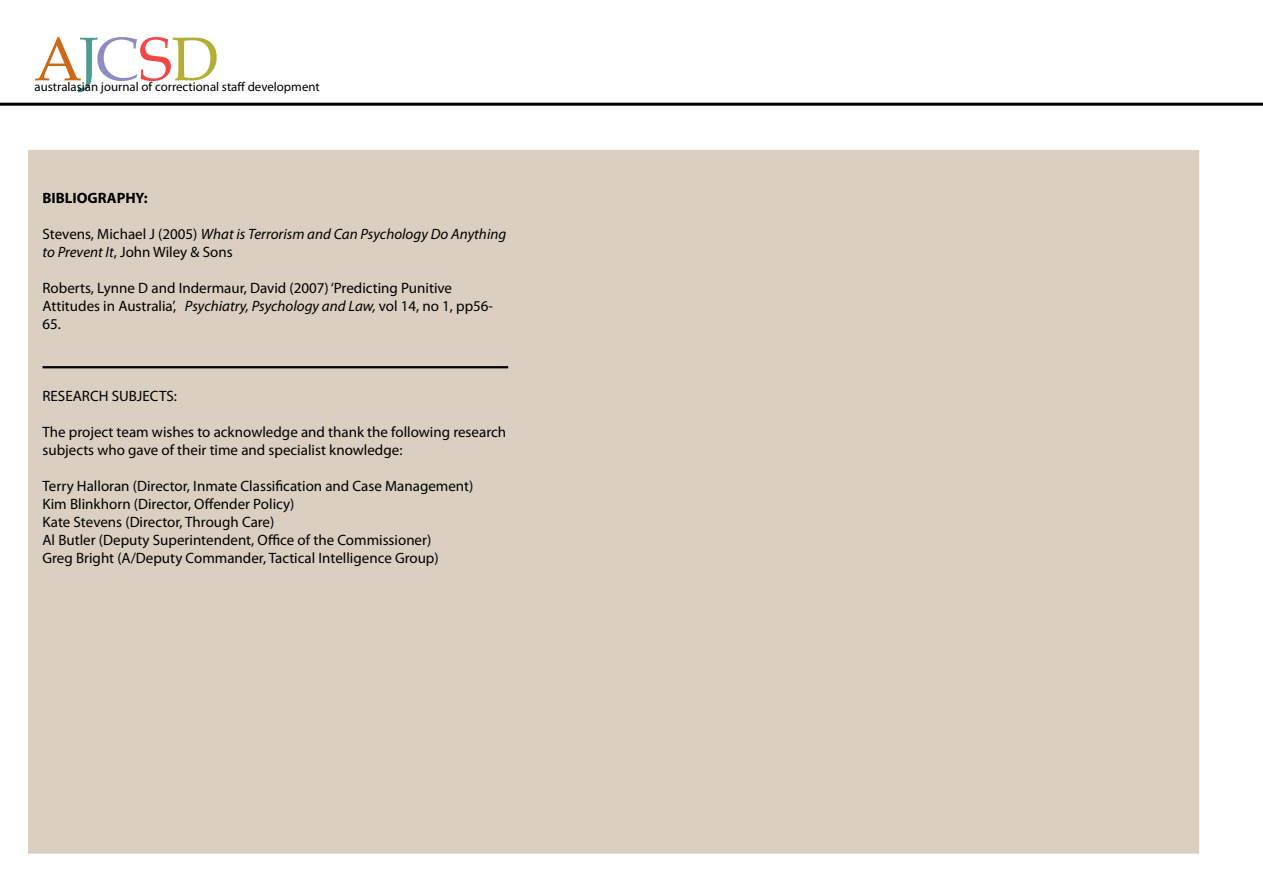
<style>
.page{position:relative;width:1263px;height:893px;background:#fff}
.page>*{position:absolute;margin:0;border:0;box-sizing:border-box;transform-origin:0 0}
.t1{font:61.65px "Book Antiqua";letter-spacing:-.03em;color:#ca6a18}
.t2{font:15px/18px "Myriad Pro";color:#000}
.t3{font:italic 15px/18px "Myriad Pro";color:#000}
.t4{font:700 15px "Myriad Pro";color:#000}
.t5{font:12.9px "Myriad Pro";color:#000}
.s1{color:#509b91}
.s2{color:#8f8cc4}
.s3{color:#f04846}
.s4{color:#b3ae35}
.s5{font-style:normal}
.s6{font-style:italic}
</style>
<div class="page">
<div style="left:28px;top:150px;width:1171px;height:704px;background:#dacfc0;border:2px solid #dacfc0"></div>
<hr style="left:0;top:103px;width:1263px;height:3px;background:#000">
<hr style="left:43px;top:366px;width:465px;height:2px;background:#000">
<h1 class="t1" style="left:34px;top:16px;width:186px">A<span class="s1">J</span><span class="s2">C</span><span class="s3">S</span><span class="s4">D</span></h1>
<p class="t5" style="left:35px;top:78px;width:287px">australasian journal of correctional staff development</p>
<p class="t4" style="left:43px;top:188px;width:107px">BIBLIOGRAPHY:</p>
<p class="t3" style="left:43px;top:224px;width:465px"><span class="s5">Stevens, Michael J (2005)</span> What is Terrorism and Can Psychology Do Anything to Prevent It<span class="s5">, John Wiley &amp; Sons</span></p>
<p class="t2" style="left:43px;top:278px;width:452px">Roberts, Lynne D and Indermaur, David (2007) ‘Predicting Punitive<br>Attitudes in Australia’, <span class="s6">Psychiatry, Psychology and Law,</span> vol 14, no 1, pp56-<br>65.</p>
<p class="t2" style="left:43px;top:386px;width:136px">RESEARCH SUBJECTS:</p>
<p class="t2" style="left:43px;top:422px;width:465px">The project team wishes to acknowledge and thank the following research subjects who gave of their time and specialist knowledge:</p>
<p class="t2" style="left:43px;top:476px;width:432px">Terry Halloran (Director, Inmate Classification and Case Management)<br>Kim Blinkhorn (Director, Offender Policy)<br>Kate Stevens (Director, Through Care)<br>Al Butler (Deputy Superintendent, Office of the Commissioner)<br>Greg Bright (A/Deputy Commander, Tactical Intelligence Group)</p>
</div>
